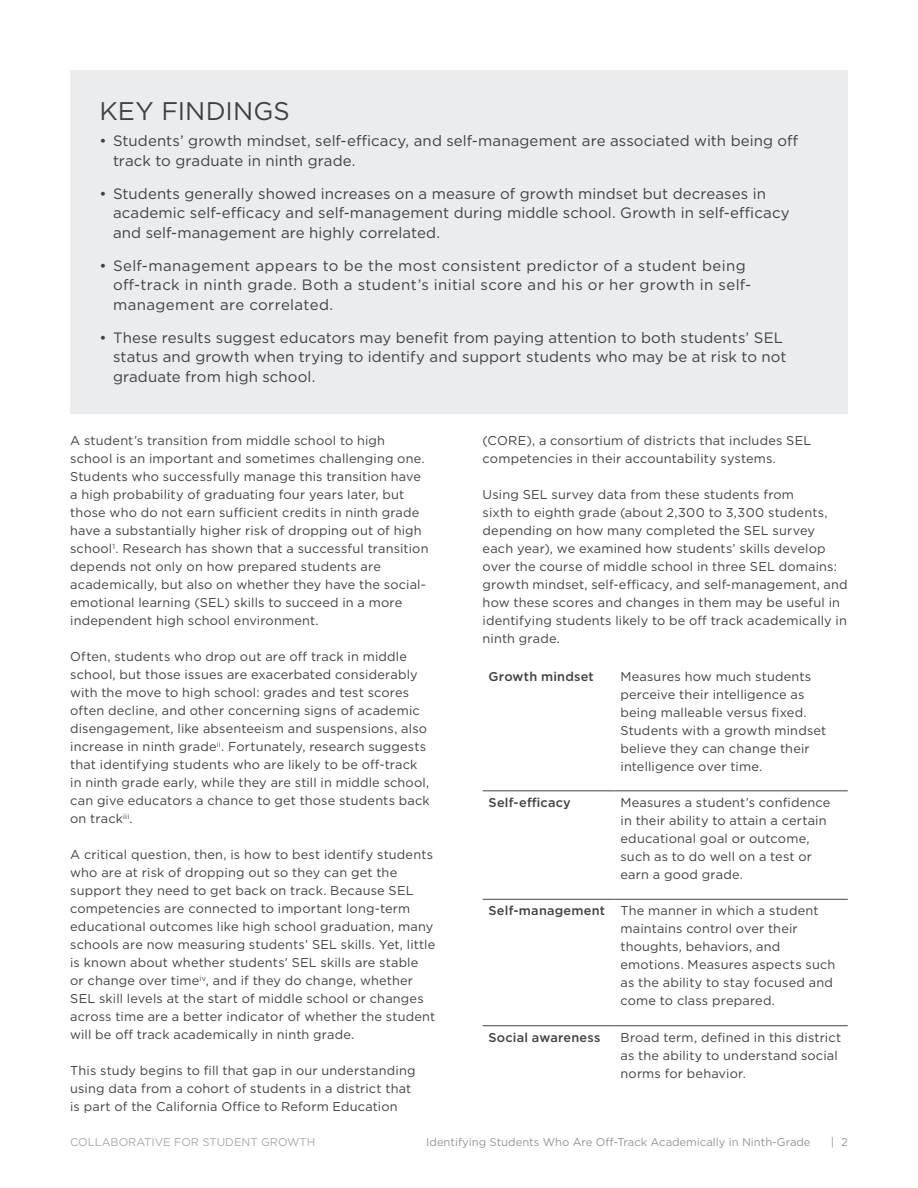
<style>
.page{position:relative;width:918px;height:1188px;background:#fff}
.page>*{position:absolute;margin:0;border:0;box-sizing:border-box;transform-origin:0 0}
.Key_Findings_Title{font:25.5px "Gotham";letter-spacing:.005em;color:#414042}
.t1{font:15px/19.5px "Gotham";letter-spacing:.01em;color:#414042}
.Body_Copy{font:12.75px/18px "Gotham";letter-spacing:.015em;color:#414042}
.Body_Copy-2{font:500 12.75px "Gotham";letter-spacing:.015em;color:#414042}
.t2{font:11.25px "Gotham";color:#939598}
.t3{font:11.25px "Gotham";color:#a7a9ac}
</style>
<div class="page">
<div style="left:70px;top:70px;width:778px;height:344px;background:#eaeced"></div>
<hr style="left:483px;top:791px;width:132px;height:1px;background:#454142">
<hr style="left:615px;top:791px;width:233px;height:1px;background:#454142">
<hr style="left:483px;top:899px;width:132px;height:1px;background:#454142">
<hr style="left:615px;top:899px;width:233px;height:1px;background:#454142">
<hr style="left:483px;top:1025px;width:132px;height:1px;background:#454142">
<hr style="left:615px;top:1025px;width:233px;height:1px;background:#454142">
<p class="Key_Findings_Title" style="left:100px;top:95px;width:192px">KEY FINDINGS</p>
<p class="t1" style="left:113px;top:131px;width:687px;text-indent:-14px">• Students’ growth mindset, self-efficacy, and self-management are associated with being off track to graduate in ninth grade.</p>
<p class="t1" style="left:113px;top:183px;width:678px;text-indent:-14px">• Students generally showed increases on a measure of growth mindset but decreases in academic self-efficacy and self-management during middle school. Growth in self-efficacy and self-management are highly correlated.</p>
<p class="t1" style="left:113px;top:255px;width:640px;text-indent:-14px">• Self-management appears to be the most consistent predictor of a student being off-track in ninth grade. Both a student’s initial score and his or her growth in self&shy;management are correlated.</p>
<p class="t1" style="left:113px;top:327px;width:675px;text-indent:-14px">• These results suggest educators may benefit from paying attention to both students’ SEL status and growth when trying to identify and support students who may be at risk to not graduate from high school.</p>
<p class="Body_Copy" style="left:70px;top:432px;width:360px">A student’s transition from middle school to high school is an important and sometimes challenging one.<br>Students who successfully manage this transition have a high probability of graduating four years later, but those who do not earn sufficient credits in ninth grade have a substantially higher risk of dropping out of high school<sup>1</sup>. Research has shown that a successful transition depends not only on how prepared students are academically, but also on whether they have the social&shy;emotional learning (SEL) skills to succeed in a more independent high school environment.</p>
<p class="Body_Copy" style="left:70px;top:648px;width:361px">Often, students who drop out are off track in middle school, but those issues are exacerbated considerably with the move to high school: grades and test scores often decline, and other concerning signs of academic disengagement, like absenteeism and suspensions, also increase in ninth grade<sup>ii</sup>. Fortunately, research suggests that identifying students who are likely to be off-track in ninth grade early, while they are still in middle school, can give educators a chance to get those students back on track<sup>iii</sup>.</p>
<p class="Body_Copy" style="left:70px;top:846px;width:367px">A critical question, then, is how to best identify students who are at risk of dropping out so they can get the support they need to get back on track. Because SEL competencies are connected to important long-term educational outcomes like high school graduation, many schools are now measuring students’ SEL skills. Yet, little is known about whether students’ SEL skills are stable<br>or change over time<sup>iv</sup>, and if they do change, whether SEL skill levels at the start of middle school or changes across time are a better indicator of whether the student will be off track academically in ninth grade.</p>
<p class="Body_Copy" style="left:70px;top:1062px;width:347px">This study begins to fill that gap in our understanding using data from a cohort of students in a district that is part of the California Office to Reform Education</p>
<p class="Body_Copy" style="left:483px;top:432px;width:330px">(CORE), a consortium of districts that includes SEL competencies in their accountability systems.</p>
<p class="Body_Copy" style="left:483px;top:486px;width:367px">Using SEL survey data from these students from<br>sixth to eighth grade (about 2,300 to 3,300 students, depending on how many completed the SEL survey each year), we examined how students’ skills develop over the course of middle school in three SEL domains: growth mindset, self-efficacy, and self-management, and how these scores and changes in them may be useful in identifying students likely to be off track academically in ninth grade.</p>
<p class="Body_Copy-2" style="left:489px;top:668px;width:107px">Growth mindset</p>
<p class="Body_Copy" style="left:621px;top:667px;width:207px">Measures how much students perceive their intelligence as being malleable versus fixed.<br>Students with a growth mindset believe they can change their intelligence over time.</p>
<p class="Body_Copy-2" style="left:489px;top:794px;width:84px">Self-efficacy</p>
<p class="Body_Copy" style="left:621px;top:793px;width:211px">Measures a student’s confidence in their ability to attain a certain educational goal or outcome, such as to do well on a test or earn a good grade.</p>
<p class="Body_Copy-2" style="left:489px;top:903px;width:118px">Self-management</p>
<p class="Body_Copy" style="left:621px;top:902px;width:216px">The manner in which a student maintains control over their thoughts, behaviors, and emotions. Measures aspects such as the ability to stay focused and come to class prepared.</p>
<p class="Body_Copy-2" style="left:489px;top:1029px;width:113px">Social awareness</p>
<p class="Body_Copy" style="left:621px;top:1028px;width:222px">Broad term, defined in this district as the ability to understand social norms for behavior.</p>
<p class="t3" style="left:70px;top:1135px;width:247px">COLLABORATIVE FOR STUDENT GROWTH</p>
<p class="t2" style="left:426px;top:1135px;width:386px">Identifying Students Who Are Off-Track Academically in Ninth-Grade</p>
<p class="t2" style="left:831px;top:1135px;width:18px">| 2</p>
</div>
